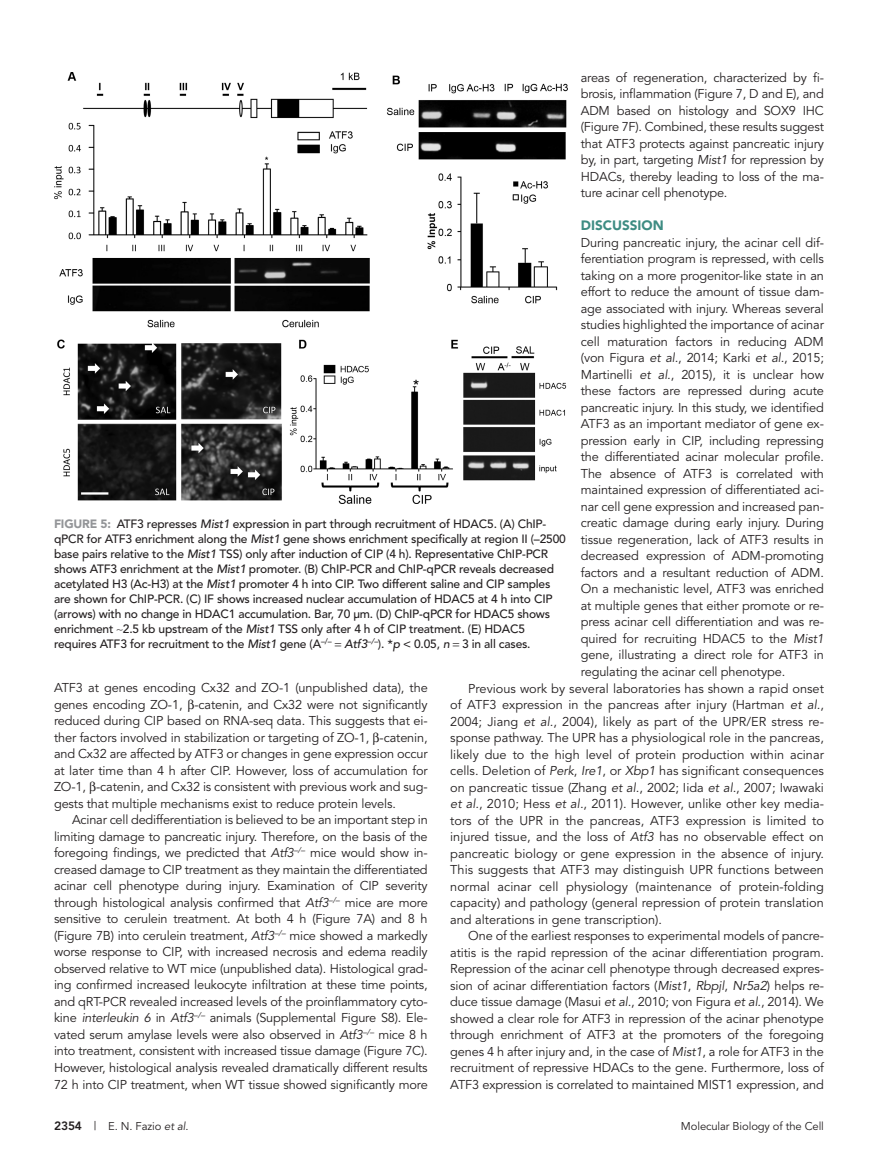
<style>
.page{position:relative;width:878px;height:1175px;background:#fff}
.page>*{position:absolute;margin:0;border:0;box-sizing:border-box;transform-origin:0 0}
.t1{font:900 13.5px "Avenir";color:#3e8c83}
.Para{font:12.75px/16.5px "Avenir";letter-spacing:-.01em;color:#231f20;text-align:justify}
.ParaFL{font:12.75px/16.5px "Avenir";letter-spacing:-.01em;color:#231f20;text-align:justify}
.FigCaption{font:500 12px/15px "Avenir";letter-spacing:-.015em;color:#231f20}
.t2{font:11.25px "Avenir";letter-spacing:-.01em;color:#231f20}
.s1{font-style:italic}
.s2{font-weight:900;color:#939598}
.s3{font-weight:800;font-size:12px}
.s4{font-size:12px}
</style>
<div class="page">
<img style="left:54px;top:72px;width:513px;height:431px">
<p class="Para" style="left:580px;top:69px;width:245px">areas of regeneration, characterized by fi&shy;brosis, inflammation (Figure 7, D and E), and ADM based on histology and SOX9 IHC (Figure 7F). Combined, these results suggest that ATF3 protects against pancreatic injury by, in part, targeting <span class="s1">Mist1</span> for repression by HDACs, thereby leading to loss of the ma&shy;ture acinar cell phenotype.</p>
<h2 class="t1" style="left:580px;top:217px;width:84px">DISCUSSION</h2>
<p class="ParaFL" style="left:580px;top:234px;width:245px">During pancreatic injury, the acinar cell dif&shy;ferentiation program is repressed, with cells taking on a more progenitor-like state in an effort to reduce the amount of tissue dam&shy;age associated with injury. Whereas several studies highlighted the importance of acinar cell maturation factors in reducing ADM (von Figura <span class="s1">et al.</span>, 2014; Karki <span class="s1">et al.</span>, 2015; Martinelli <span class="s1">et al.</span>, 2015), it is unclear how these factors are repressed during acute pancreatic injury. In this study, we identified ATF3 as an important mediator of gene ex&shy;pression early in CIP, including repressing the differentiated acinar molecular profile.<br>The absence of ATF3 is correlated with maintained expression of differentiated aci&shy;nar cell gene expression and increased pan&shy;creatic damage during early injury. During tissue regeneration, lack of ATF3 results in decreased expression of ADM-promoting factors and a resultant reduction of ADM.<br>On a mechanistic level, ATF3 was enriched at multiple genes that either promote or re&shy;press acinar cell differentiation and was re&shy;quired for recruiting HDAC5 to the <span class="s1">Mist1 </span>gene, illustrating a direct role for ATF3 in regulating the acinar cell phenotype.</p>
<p class="Para" style="left:450px;top:680px;width:375px;text-indent:18px">Previous work by several laboratories has shown a rapid onset of ATF3 expression in the pancreas after injury (Hartman <span class="s1">et al.</span>, 2004; Jiang <span class="s1">et al.</span>, 2004), likely as part of the UPR/ER stress re&shy;sponse pathway. The UPR has a physiological role in the pancreas, likely due to the high level of protein production within acinar cells. Deletion of <span class="s1">Perk</span>, <span class="s1">Ire1</span>, or <span class="s1">Xbp1</span> has significant consequences on pancreatic tissue (Zhang <span class="s1">et al.</span>, 2002; Iida <span class="s1">et al.</span>, 2007; Iwawaki <span class="s1">et al.</span>, 2010; Hess <span class="s1">et al.</span>, 2011). However, unlike other key media&shy;tors of the UPR in the pancreas, ATF3 expression is limited to injured tissue, and the loss of <span class="s1">Atf3</span> has no observable effect on pancreatic biology or gene expression in the absence of injury.<br>This suggests that ATF3 may distinguish UPR functions between normal acinar cell physiology (maintenance of protein-folding capacity) and pathology (general repression of protein translation and alterations in gene transcription).</p>
<p class="Para" style="left:450px;top:927px;width:375px;text-indent:18px">One of the earliest responses to experimental models of pancre&shy;atitis is the rapid repression of the acinar differentiation program.<br>Repression of the acinar cell phenotype through decreased expres&shy;sion of acinar differentiation factors (<span class="s1">Mist1</span>, <span class="s1">Rbpjl</span>, <span class="s1">Nr5a2</span>) helps re&shy;duce tissue damage (Masui <span class="s1">et al.</span>, 2010; von Figura <span class="s1">et al.</span>, 2014). We showed a clear role for ATF3 in repression of the acinar phenotype through enrichment of ATF3 at the promoters of the foregoing genes 4 h after injury and, in the case of <span class="s1">Mist1</span>, a role for ATF3 in the recruitment of repressive HDACs to the gene. Furthermore, loss of ATF3 expression is correlated to maintained MIST1 expression, and</p>
<p class="FigCaption" style="left:54px;top:516px;width:513px"><span class="s2">FIGURE 5:</span> ATF3 represses <span class="s1">Mist1</span> expression in part through recruitment of HDAC5. (A) ChIP&shy;qPCR for ATF3 enrichment along the <span class="s1">Mist1</span> gene shows enrichment specifically at region II (–2500 base pairs relative to the <span class="s1">Mist1</span> TSS) only after induction of CIP (4 h). Representative ChIP-PCR shows ATF3 enrichment at the <span class="s1">Mist1</span> promoter. (B) ChIP-PCR and ChIP-qPCR reveals decreased acetylated H3 (Ac-H3) at the <span class="s1">Mist1</span> promoter 4 h into CIP. Two different saline and CIP samples are shown for ChIP-PCR. (C) IF shows increased nuclear accumulation of HDAC5 at 4 h into CIP (arrows) with no change in HDAC1 accumulation. Bar, 70 μm. (D) ChIP-qPCR for HDAC5 shows enrichment ∼2.5 kb upstream of the <span class="s1">Mist1</span> TSS only after 4 h of CIP treatment. (E) HDAC5 requires ATF3 for recruitment to the <span class="s1">Mist1</span> gene (A<sup>–/–</sup> <span class="s1">Atf3</span><sup>–/–</sup>). *<span class="s1">p</span> &lt; 0.05, <span class="s1">n</span> 3 in all cases.</p>
<p class="Para" style="left:54px;top:680px;width:375px">ATF3 at genes encoding Cx32 and ZO-1 (unpublished data), the genes encoding ZO-1, -catenin, and Cx32 were not significantly reduced during CIP based on RNA-seq data. This suggests that ei&shy;ther factors involved in stabilization or targeting of ZO-1, -catenin, and Cx32 are affected by ATF3 or changes in gene expression occur at later time than 4 h after CIP. However, loss of accumulation for ZO-1, -catenin, and Cx32 is consistent with previous work and sug&shy;gests that multiple mechanisms exist to reduce protein levels.</p>
<p class="Para" style="left:54px;top:812px;width:375px;text-indent:18px">Acinar cell dedifferentiation is believed to be an important step in limiting damage to pancreatic injury. Therefore, on the basis of the foregoing findings, we predicted that <span class="s1">Atf3</span><sup>–/–</sup> mice would show in&shy;creased damage to CIP treatment as they maintain the differentiated acinar cell phenotype during injury. Examination of CIP severity through histological analysis confirmed that <span class="s1">Atf3</span><sup>–/–</sup> mice are more sensitive to cerulein treatment. At both 4 h (Figure 7A) and 8 h (Figure 7B) into cerulein treatment, <span class="s1">Atf3</span><sup>–/–</sup> mice showed a markedly worse response to CIP, with increased necrosis and edema readily observed relative to WT mice (unpublished data). Histological grad&shy;ing confirmed increased leukocyte infiltration at these time points, and qRT-PCR revealed increased levels of the proinflammatory cyto&shy;kine <span class="s1">interleukin 6</span> in <span class="s1">Atf3</span><sup>–/–</sup> animals (Supplemental Figure S8). Ele&shy;vated serum amylase levels were also observed in <span class="s1">Atf3</span><sup>–/–</sup> mice 8 h into treatment, consistent with increased tissue damage (Figure 7C).<br>However, histological analysis revealed dramatically different results 72 h into CIP treatment, when WT tissue showed significantly more</p>
<p class="t2" style="left:54px;top:1119px;width:136px"><span class="s3">2354</span> <span class="s4">|</span> E. N. Fazio <span class="s1">et al</span>.</p>
<p class="t2" style="left:681px;top:1119px;width:144px">Molecular Biology of the Cell</p>
</div>
